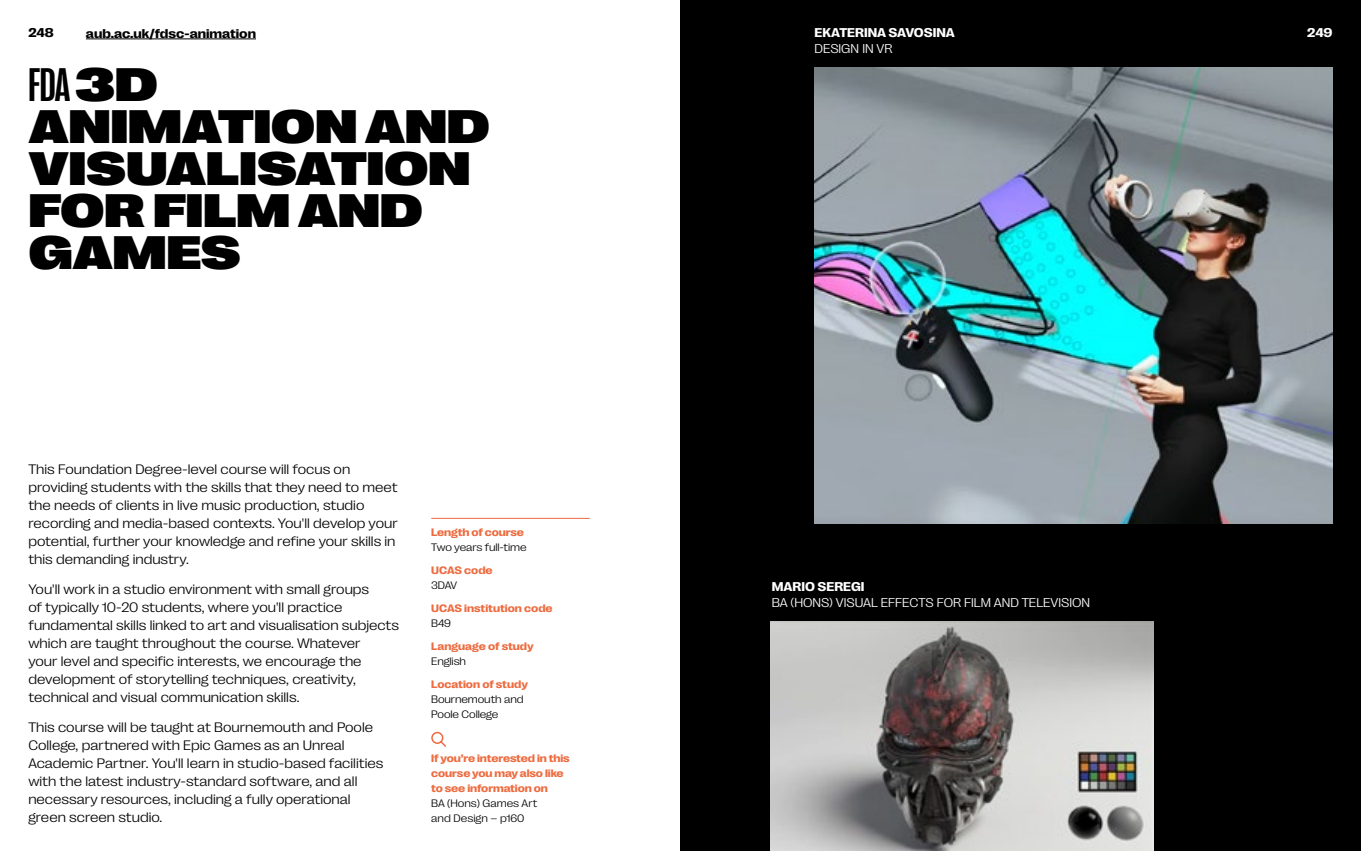
<style>
.page{position:relative;width:1361px;height:851px;background:#fff}
.page>*{position:absolute;margin:0;border:0;box-sizing:border-box;transform-origin:0 0}
.t1{font:900 48px/42px "PP Right Grotesk Spatial";letter-spacing:-.01em;color:#000}
.t2{font:700 48px "PP Right Grotesk Tight";color:#000}
.t3{font:300 expanded 14px/18px "PP Right Grotesk";color:#000}
.t4{font:300 expanded 13px "PP Right Grotesk";color:#fff}
.t5{font:700 expanded 13px "PP Right Grotesk";color:#fff}
.t6{font:700 expanded 13px "PP Right Grotesk";color:#000}
.t7{font:700 expanded 11px/15px "PP Right Grotesk";letter-spacing:-.01em;color:#ed6b3f}
.t8{font:300 expanded 11px/15px "PP Right Grotesk";letter-spacing:-.01em;color:#000}
.s1{font-family:"PP Right Grotesk Spatial";font-weight:900}
</style>
<div class="page">
<hr style="left:86px;top:38px;width:170px;height:1px;background:#000">
<hr style="left:431px;top:518px;width:159px;height:1px;background:#ed6b3f">
<div style="left:431px;top:731px;width:12px;height:12px;border:2px solid #ed6b3f;border-radius:50%"></div>
<svg style="left:439px;top:739px;width:7px;height:8px"></svg>
<div style="left:680px;top:0;width:681px;height:850px;background:#000"></div>
<img style="left:770px;top:622px;width:383px;height:228px">
<img style="left:815px;top:67px;width:517px;height:457px">
<img style="left:770px;top:850px;width:383px;height:1px">
<p class="t6" style="left:28px;top:26px;width:27px">248</p>
<p class="t5" style="left:1307px;top:26px;width:27px">249</p>
<p class="t5" style="left:814px;top:26px;width:142px">EKATERINA SAVOSINA</p>
<p class="t4" style="left:814px;top:42px;width:79px">DESIGN IN VR</p>
<p class="t6" style="left:86px;top:26px;width:172px">aub.ac.uk/fdsc-animation</p>
<h1 class="t2" style="left:28px;top:60px;width:131px">FDA<span class="s1">3D</span></h1>
<h1 class="t1" style="left:28px;top:106px;width:463px">ANIMATION AND<br>VISUALISATION<br>FOR FILM AND<br>GAMES</h1>
<p class="t3" style="left:28px;top:459px;width:371px">This Foundation Degree-level course will focus on providing students with the skills that they need to meet the needs of clients in live music production, studio recording and media-based contexts. You'll develop your potential, further your knowledge and refine your skills in this demanding industry.</p>
<p class="t3" style="left:28px;top:580px;width:372px">You'll work in a studio environment with small groups<br>of typically 10-20 students, where you'll practice fundamental skills linked to art and visualisation subjects which are taught throughout the course. Whatever<br>your level and specific interests, we encourage the development of storytelling techniques, creativity, technical and visual communication skills.</p>
<p class="t3" style="left:28px;top:718px;width:356px">This course will be taught at Bournemouth and Poole College, partnered with Epic Games as an Unreal Academic Partner. You'll learn in studio-based facilities with the latest industry-standard software, and all necessary resources, including a fully operational green screen studio.</p>
<p class="t7" style="left:431px;top:524px;width:94px">Length of course</p>
<p class="t8" style="left:431px;top:539px;width:97px">Two years full-time</p>
<p class="t7" style="left:431px;top:562px;width:63px">UCAS code</p>
<p class="t8" style="left:431px;top:577px;width:28px">3DAV</p>
<p class="t7" style="left:431px;top:600px;width:123px">UCAS institution code</p>
<p class="t8" style="left:431px;top:615px;width:21px">B49</p>
<p class="t7" style="left:431px;top:638px;width:104px">Language of study</p>
<p class="t8" style="left:431px;top:653px;width:36px">English</p>
<p class="t7" style="left:431px;top:676px;width:98px">Location of study</p>
<p class="t8" style="left:431px;top:691px;width:94px">Bournemouth and<br>Poole College</p>
<p class="t7" style="left:431px;top:750px;width:140px">If you’re interested in this course you may also like to see information on</p>
<p class="t8" style="left:431px;top:795px;width:108px">BA (Hons) Games Art and Design – p160</p>
<p class="t5" style="left:771px;top:579px;width:94px">MARIO SEREGI</p>
<p class="t4" style="left:771px;top:595px;width:320px">BA (HONS) VISUAL EFFECTS FOR FILM AND TELEVISION</p>
</div>
